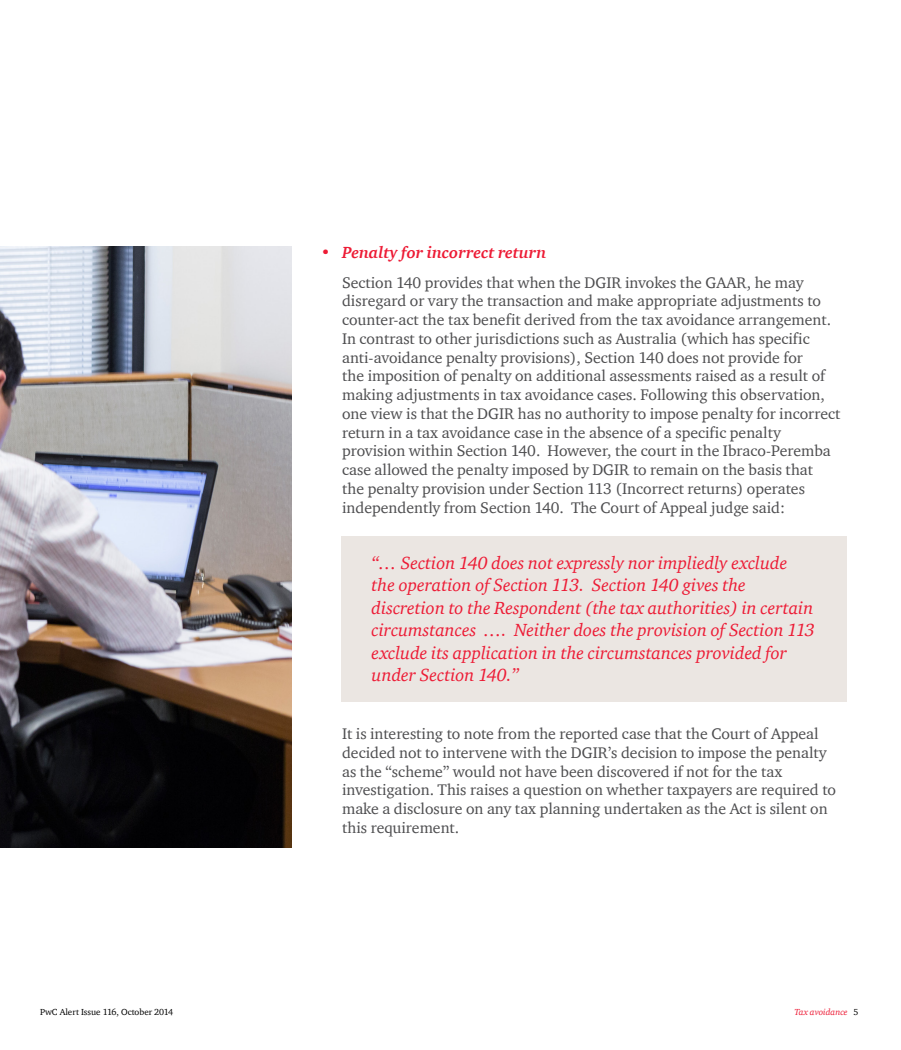
<style>
.page{position:relative;width:901px;height:1050px;background:#fff}
.page>*{position:absolute;margin:0;border:0;box-sizing:border-box;transform-origin:0 0}
.t1{font:italic 18px/22.5px "ITC Charter Com";color:#ed1b35}
.t2{font:italic 700 16.5px "ITC Charter Com";color:#ed1b35}
.t3{font:15.75px/18.8px "ITC Charter Com";color:#4d4d4f}
.t4{font:9px "ITC Charter Com";color:#000}
.t5{font:italic 9px "ITC Charter Com";color:#ed1b35}
.s1{font-style:normal;color:#000}
</style>
<div class="page">
<img style="left:0;top:246px;width:291px;height:601px">
<div style="left:341px;top:536px;width:505px;height:166px;background:#ebe6e2"></div>
<p class="t2" style="left:320px;top:243px;width:227px">• Penalty for incorrect return</p>
<p class="t3" style="left:342px;top:273px;width:499px">Section 140 provides that when the DGIR invokes the GAAR, he may disregard or vary the transaction and make appropriate adjustments to counter-act the tax benefit derived from the tax avoidance arrangement.<br>In contrast to other jurisdictions such as Australia (which has specific anti-avoidance penalty provisions), Section 140 does not provide for<br>the imposition of penalty on additional assessments raised as a result of making adjustments in tax avoidance cases. Following this observation, one view is that the DGIR has no authority to impose penalty for incorrect return in a tax avoidance case in the absence of a specific penalty provision within Section 140. However, the court in the Ibraco-Peremba case allowed the penalty imposed by DGIR to remain on the basis that<br>the penalty provision under Section 113 (Incorrect returns) operates independently from Section 140. The Court of Appeal judge said:</p>
<p class="t1" style="left:371px;top:551px;width:444px">“… Section 140 does not expressly nor impliedly exclude the operation of Section 113. Section 140 gives the discretion to the Respondent (the tax authorities) in certain circumstances …. Neither does the provision of Section 113 exclude its application in the circumstances provided for under Section 140.”</p>
<p class="t3" style="left:342px;top:724px;width:495px">It is interesting to note from the reported case that the Court of Appeal decided not to intervene with the DGIR’s decision to impose the penalty as the “scheme” would not have been discovered if not for the tax investigation. This raises a question on whether taxpayers are required to make a disclosure on any tax planning undertaken as the Act is silent on this requirement.</p>
<p class="t4" style="left:40px;top:1006px;width:135px">PwC Alert Issue 116, October 2014</p>
<p class="t5" style="left:794px;top:1007px;width:65px">Tax avoidance <span class="s1">5</span></p>
</div>
